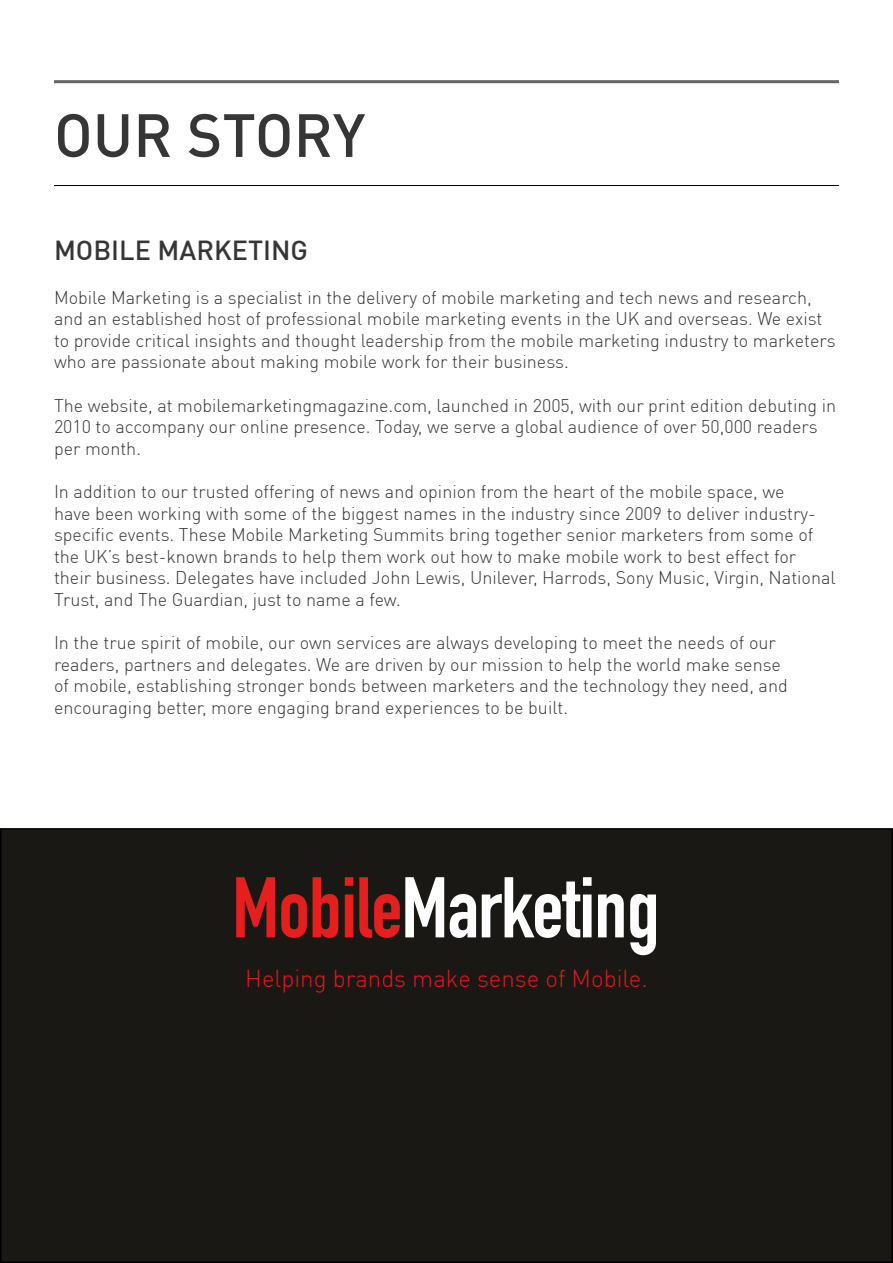
<style>
.page{position:relative;width:893px;height:1263px;background:#fff}
.page>*{position:absolute;margin:0;border:0;box-sizing:border-box;transform-origin:0 0}
.t1{font:84.6px "DIN Engschrift LT";letter-spacing:-.01em;color:#fff}
.t2{font:500 60px "DIN Pro";color:#373636}
.t3{font:500 27px "DIN Pro";color:#373636}
.t4{font:300 24px "DIN Pro";color:#e5161e}
.t5{font:300 18px/21.6px "DIN Pro";color:#373636}
.s1{color:#e41f1e}
</style>
<div class="page">
<hr style="left:54px;top:80px;width:785px;height:3px;background:#646363">
<hr style="left:54px;top:185px;width:785px;height:1px;background:#000">
<div style="left:1px;top:829px;width:891px;height:433px;background:#1a1814"></div>
<div style="left:0;top:828px;width:893px;height:435px;border:2px solid #000"></div>
<h2 class="t2" style="left:54px;top:96px;width:313px">OUR STORY</h2>
<h3 class="t3" style="left:54px;top:233px;width:256px">MOBILE MARKETING</h3>
<p class="t5" style="left:54px;top:286px;width:783px">Mobile Marketing is a specialist in the delivery of mobile marketing and tech news and research, and an established host of professional mobile marketing events in the UK and overseas. We exist to provide critical insights and thought leadership from the mobile marketing industry to marketers who are passionate about making mobile work for their business.</p>
<p class="t5" style="left:54px;top:394px;width:784px">The website, at mobilemarketingmagazine.com, launched in 2005, with our print edition debuting in<br>2010 to accompany our online presence. Today, we serve a global audience of over 50,000 readers per month.</p>
<p class="t5" style="left:54px;top:480px;width:783px">In addition to our trusted offering of news and opinion from the heart of the mobile space, we<br>have been working with some of the biggest names in the industry since 2009 to deliver industry&shy;specific events. These Mobile Marketing Summits bring together senior marketers from some of the UK’s best-known brands to help them work out how to make mobile work to best effect for their business. Delegates have included John Lewis, Unilever, Harrods, Sony Music, Virgin, National Trust, and The Guardian, just to name a few.</p>
<p class="t5" style="left:54px;top:632px;width:735px">In the true spirit of mobile, our own services are always developing to meet the needs of our readers, partners and delegates. We are driven by our mission to help the world make sense of mobile, establishing stronger bonds between marketers and the technology they need, and encouraging better, more engaging brand experiences to be built.</p>
<h1 class="t1" style="left:232px;top:858px;width:429px"><span class="s1">Mobile</span>Marketing</h1>
<h3 class="t4" style="left:245px;top:964px;width:404px">Helping brands make sense of Mobile.</h3>
</div>
